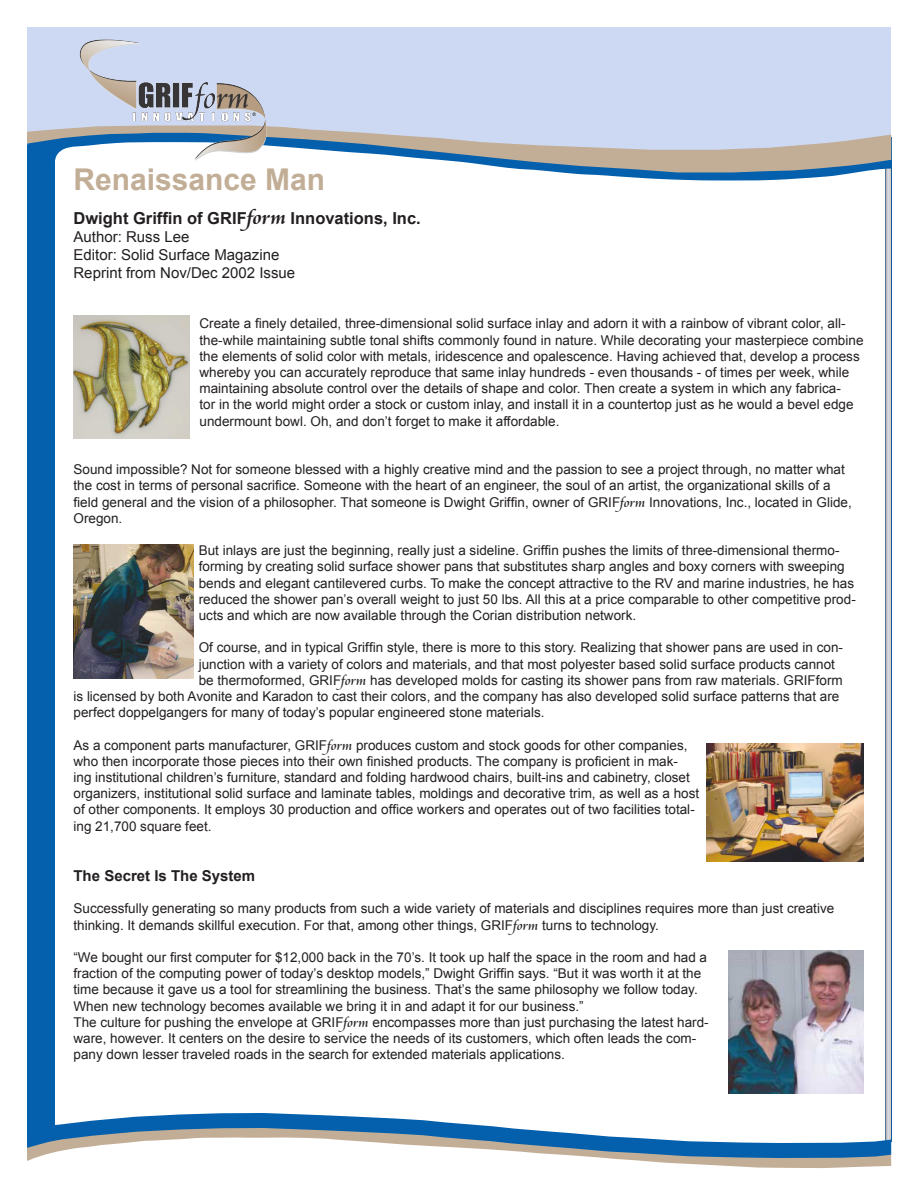
<style>
.page{position:relative;width:918px;height:1188px;background:#fff}
.page>*{position:absolute;margin:0;border:0;box-sizing:border-box;transform-origin:0 0}
.t1{font:700 30px "Arial";color:#c2ae96}
.t2{font:700 16.5px "Arial";color:#231f20}
.t3{font:15px "Arial";color:#231f20}
.t4{font:700 15px "Arial";color:#231f20}
.t5{font:13.5px/16.2px "Arial";color:#231f20}
.s1{font-family:"Cataneo BT";font-size:19.5px}
.s2{font-family:"Cataneo BT"}
</style>
<div class="page">
<div style="left:27px;top:27px;width:864px;height:136px;background:#cdd9f3"></div>
<svg style="left:885px;top:181px;width:6px;height:924px;background:#92a2af"></svg>
<div style="left:886px;top:137px;width:4px;height:1004px;border:1px solid #c0ac94"></div>
<svg style="left:27px;top:126px;width:864px;height:55px"></svg>
<img style="left:78px;top:39px;width:190px;height:126px">
<div style="left:27px;top:145px;width:27px;height:1006px;background:#0460ad"></div>
<svg style="left:54px;top:1105px;width:838px;height:61px"></svg>
<svg style="left:27px;top:1123px;width:864px;height:45px"></svg>
<img style="left:74px;top:315px;width:116px;height:123px">
<img style="left:74px;top:544px;width:119px;height:135px">
<img style="left:706px;top:743px;width:158px;height:119px">
<img style="left:728px;top:950px;width:136px;height:143px">
<p class="t1" style="left:74px;top:160px;width:253px">Renaissance Man</p>
<p class="t2" style="left:74px;top:207px;width:349px">Dwight Griffin of GRIF<span class="s1">form</span> Innovations, Inc.</p>
<p class="t3" style="left:74px;top:227px;width:117px">Author: Russ Lee</p>
<p class="t3" style="left:74px;top:245px;width:207px">Editor: Solid Surface Magazine</p>
<p class="t3" style="left:74px;top:263px;width:223px">Reprint from Nov/Dec 2002 Issue</p>
<p class="t5" style="left:200px;top:316px;width:666px">Create a finely detailed, three-dimensional solid surface inlay and adorn it with a rainbow of vibrant color, all&shy;the-while maintaining subtle tonal shifts commonly found in nature. While decorating your masterpiece combine the elements of solid color with metals, iridescence and opalescence. Having achieved that, develop a process whereby you can accurately reproduce that same inlay hundreds - even thousands - of times per week, while maintaining absolute control over the details of shape and color. Then create a system in which any fabrica-<br>tor in the world might order a stock or custom inlay, and install it in a countertop just as he would a bevel edge undermount bowl. Oh, and don’t forget to make it affordable.</p>
<p class="t5" style="left:74px;top:462px;width:780px">Sound impossible? Not for someone blessed with a highly creative mind and the passion to see a project through, no matter what the cost in terms of personal sacrifice. Someone with the heart of an engineer, the soul of an artist, the organizational skills of a field general and the vision of a philosopher. That someone is Dwight Griffin, owner of GRIF<span class="s2">form</span> Innovations, Inc., located in Glide, Oregon.</p>
<p class="t5" style="left:199px;top:543px;width:659px">But inlays are just the beginning, really just a sideline. Griffin pushes the limits of three-dimensional thermo&shy;forming by creating solid surface shower pans that substitutes sharp angles and boxy corners with sweeping bends and elegant cantilevered curbs. To make the concept attractive to the RV and marine industries, he has reduced the shower pan’s overall weight to just 50 lbs. All this at a price comparable to other competitive prod&shy;ucts and which are now available through the Corian distribution network.</p>
<p class="t5" style="left:199px;top:640px;width:646px">Of course, and in typical Griffin style, there is more to this story. Realizing that shower pans are used in con-</p>
<p class="t5" style="left:199px;top:656px;width:638px">junction with a variety of colors and materials, and that most polyester based solid surface products cannot</p>
<p class="t5" style="left:199px;top:672px;width:646px">be thermoformed, GRIF<span class="s2">form</span> has developed molds for casting its shower pans from raw materials. GRIFform</p>
<p class="t5" style="left:74px;top:688px;width:767px">is licensed by both Avonite and Karadon to cast their colors, and the company has also developed solid surface patterns that are</p>
<p class="t5" style="left:74px;top:705px;width:473px">perfect doppelgangers for many of today’s popular engineered stone materials.</p>
<p class="t5" style="left:74px;top:737px;width:627px">As a component parts manufacturer, GRIF<span class="s2">form</span> produces custom and stock goods for other companies, who then incorporate those pieces into their own finished products. The company is proficient in mak&shy;ing institutional children’s furniture, standard and folding hardwood chairs, built-ins and cabinetry, closet organizers, institutional solid surface and laminate tables, moldings and decorative trim, as well as a host of other components. It employs 30 production and office workers and operates out of two facilities total&shy;ing 21,700 square feet.</p>
<p class="t4" style="left:74px;top:866px;width:183px">The Secret Is The System</p>
<p class="t5" style="left:74px;top:901px;width:762px">Successfully generating so many products from such a wide variety of materials and disciplines requires more than just creative thinking. It demands skillful execution. For that, among other things, GRIF<span class="s2">form</span> turns to technology.</p>
<p class="t5" style="left:74px;top:949px;width:635px">“We bought our first computer for $12,000 back in the 70’s. It took up half the space in the room and had a fraction of the computing power of today’s desktop models,” Dwight Griffin says. “But it was worth it at the time because it gave us a tool for streamlining the business. That’s the same philosophy we follow today.<br>When new technology becomes available we bring it in and adapt it for our business.”</p>
<p class="t5" style="left:74px;top:1014px;width:637px">The culture for pushing the envelope at GRIF<span class="s2">form</span> encompasses more than just purchasing the latest hard&shy;ware, however. It centers on the desire to service the needs of its customers, which often leads the com&shy;pany down lesser traveled roads in the search for extended materials applications.</p>
</div>
